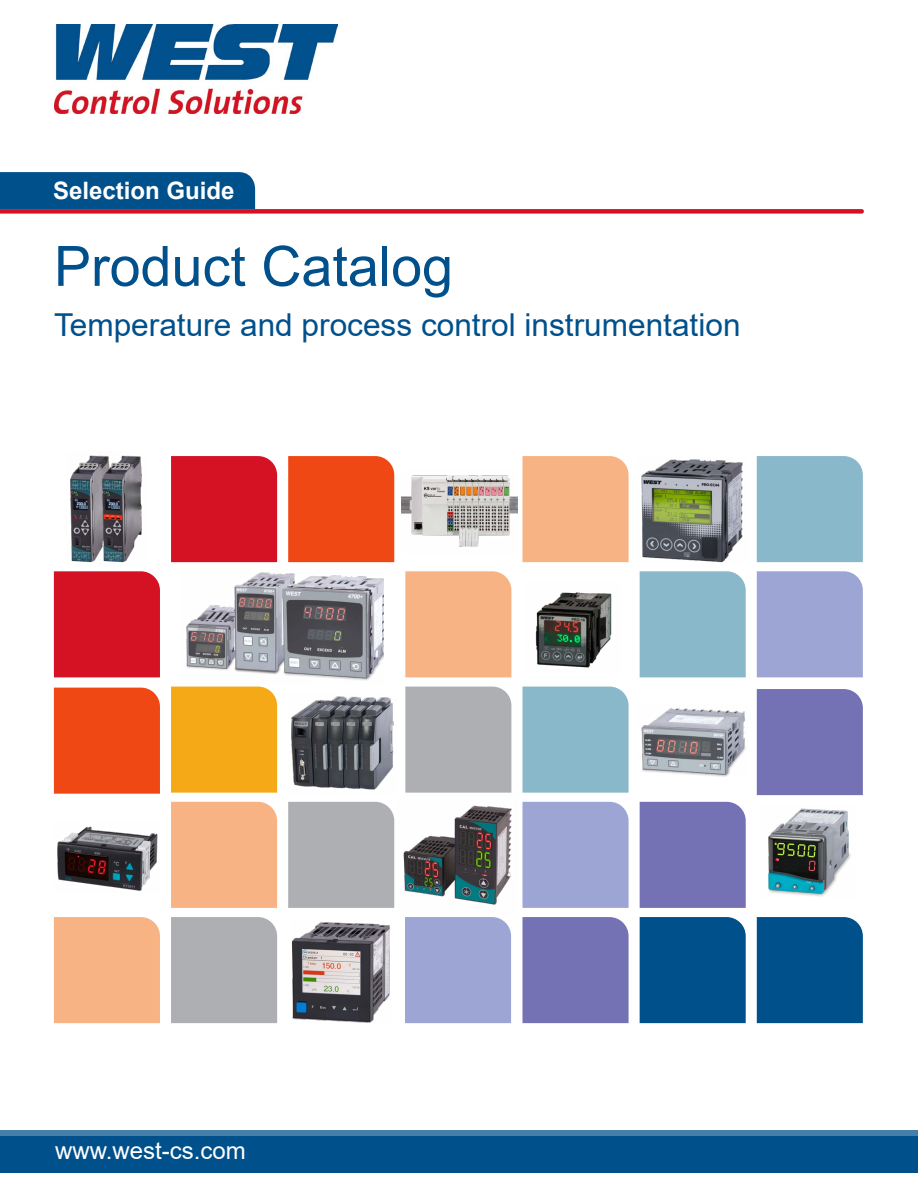
<style>
.page{position:relative;width:918px;height:1188px;background:#fff}
.page>*{position:absolute;margin:0;border:0;box-sizing:border-box;transform-origin:0 0}
.t1{font:55.65px "Arial";color:#00508c}
.t2{font:31.65px "Arial";color:#00508c}
.t3{font:24px "Arial";color:#fff}
.t4{font:700 24px "Arial";color:#fff}
</style>
<div class="page">
<img style="left:54px;top:24px;width:283px;height:89px">
<div style="left:0;top:1130px;width:918px;height:42px;background:#4580ab"></div>
<div style="left:0;top:1136px;width:918px;height:36px;background:#00508c"></div>
<div style="left:54px;top:917px;width:106px;height:106px;background:#f7b383"></div>
<div style="left:171px;top:802px;width:106px;height:106px;background:#f7b383"></div>
<div style="left:54px;top:571px;width:106px;height:106px;background:#d51224"></div>
<div style="left:171px;top:456px;width:106px;height:106px;background:#d51224"></div>
<div style="left:171px;top:917px;width:106px;height:106px;background:#adafb3"></div>
<div style="left:171px;top:687px;width:106px;height:106px;background:#f6a917"></div>
<div style="left:288px;top:456px;width:106px;height:106px;background:#f04814"></div>
<div style="left:54px;top:688px;width:106px;height:106px;background:#f04814"></div>
<div style="left:288px;top:802px;width:106px;height:106px;background:#adafb3"></div>
<div style="left:405px;top:687px;width:106px;height:106px;background:#adafb3"></div>
<div style="left:405px;top:571px;width:106px;height:106px;background:#f7b383"></div>
<div style="left:522px;top:456px;width:107px;height:106px;background:#f7b383"></div>
<div style="left:522px;top:917px;width:107px;height:106px;background:#7472b4"></div>
<div style="left:522px;top:802px;width:107px;height:106px;background:#9ca5d4"></div>
<div style="left:405px;top:917px;width:106px;height:106px;background:#9ca5d4"></div>
<div style="left:522px;top:687px;width:107px;height:106px;background:#89b8cb"></div>
<div style="left:640px;top:802px;width:106px;height:106px;background:#7472b4"></div>
<div style="left:757px;top:689px;width:106px;height:106px;background:#7472b4"></div>
<div style="left:640px;top:571px;width:106px;height:106px;background:#89b8cb"></div>
<div style="left:757px;top:456px;width:106px;height:106px;background:#89b8cb"></div>
<div style="left:757px;top:917px;width:106px;height:106px;background:#00508c"></div>
<div style="left:640px;top:917px;width:106px;height:106px;background:#00508c"></div>
<div style="left:757px;top:571px;width:106px;height:106px;background:#9ca5d4"></div>
<img style="left:641px;top:459px;width:102px;height:104px">
<img style="left:402px;top:475px;width:116px;height:72px">
<img style="left:186px;top:572px;width:198px;height:109px">
<img style="left:535px;top:592px;width:77px;height:76px">
<img style="left:403px;top:805px;width:109px;height:100px">
<img style="left:291px;top:696px;width:103px;height:94px">
<img style="left:768px;top:808px;width:83px;height:89px">
<img style="left:57px;top:826px;width:101px;height:65px">
<img style="left:70px;top:455px;width:29px;height:108px">
<img style="left:99px;top:455px;width:43px;height:108px">
<img style="left:291px;top:922px;width:99px;height:101px">
<svg style="left:0;top:172px;width:864px;height:42px"></svg>
<img style="left:641px;top:708px;width:105px;height:69px">
<p class="t4" style="left:53px;top:173px;width:183px">Selection Guide</p>
<h1 class="t1" style="left:54px;top:228px;width:401px">Product Catalog</h1>
<p class="t2" style="left:54px;top:303px;width:688px">Temperature and process control instrumentation</p>
<p class="t3" style="left:55px;top:1134px;width:192px">www.west-cs.com</p>
</div>
